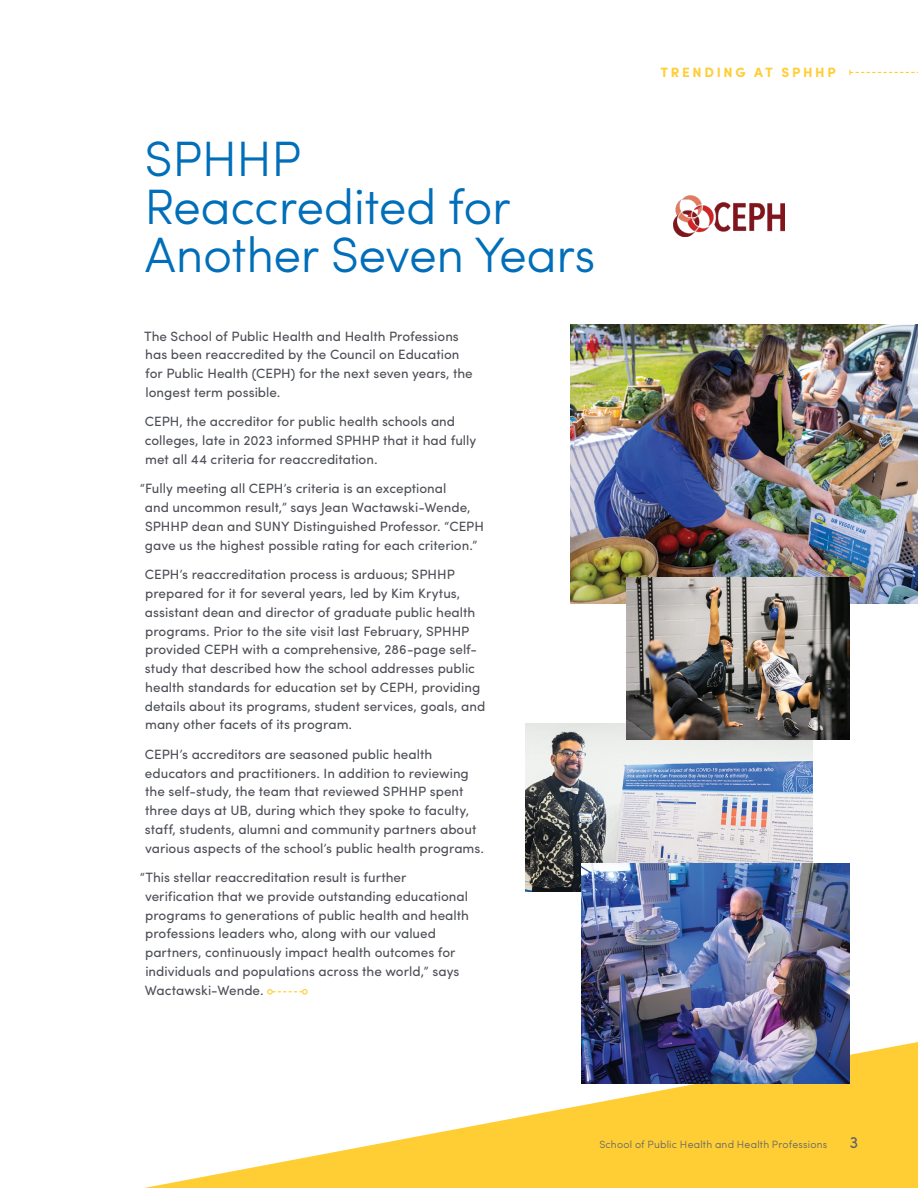
<style>
.page{position:relative;width:918px;height:1188px;background:#fff}
.page>*{position:absolute;margin:0;border:0;box-sizing:border-box;transform-origin:0 0}
.H1_5_-_Smaller_Basic_Headline__sofia{font:300 49.8px/48.2px "Sofia Pro";letter-spacing:-.01em;color:#006eb9}
.t1{font:16.5px "Sofia Pro";color:#5f636a}
.Body_Copy__Sofia{font:13.5px/18.8px "Sofia Pro";color:#4c4f55}
.Section_Header{font:700 13.5px "Sofia Pro";letter-spacing:.2em;color:#ffce35}
.t2{font:300 10.5px "Sofia Pro";letter-spacing:.02em;color:#5f636a}
</style>
<div class="page">
<img style="left:570px;top:324px;width:348px;height:280px">
<svg style="left:267px;top:989px;width:41px;height:6px"></svg>
<svg style="left:144px;top:1042px;width:774px;height:146px;fill:#ffce35"></svg>
<img style="left:673px;top:195px;width:112px;height:42px">
<svg style="left:849px;top:70px;width:69px;height:5px"></svg>
<img style="left:526px;top:724px;width:286px;height:167px">
<img style="left:626px;top:578px;width:223px;height:161px">
<img style="left:582px;top:864px;width:267px;height:219px">
<p class="H1_5_-_Smaller_Basic_Headline__sofia" style="left:145px;top:131px;width:453px">SPHHP<br>Reaccredited for<br>Another Seven Years</p>
<p class="Body_Copy__Sofia" style="left:144px;top:326px;width:330px">The School of Public Health and Health Professions has been reaccredited by the Council on Education for Public Health (CEPH) for the next seven years, the longest term possible.</p>
<p class="Body_Copy__Sofia" style="left:145px;top:411px;width:333px">CEPH, the accreditor for public health schools and colleges, late in 2023 informed SPHHP that it had fully met all 44 criteria for reaccreditation.</p>
<p class="Body_Copy__Sofia" style="left:145px;top:478px;width:341px;text-indent:-5px">“Fully meeting all CEPH’s criteria is an exceptional<br>and uncommon result,” says Jean Wactawski-Wende, SPHHP dean and SUNY Distinguished Professor. “CEPH gave us the highest possible rating for each criterion.”</p>
<p class="Body_Copy__Sofia" style="left:145px;top:564px;width:342px">CEPH’s reaccreditation process is arduous; SPHHP prepared for it for several years, led by Kim Krytus, assistant dean and director of graduate public health programs. Prior to the site visit last February, SPHHP provided CEPH with a comprehensive, 286-page self&shy;study that described how the school addresses public health standards for education set by CEPH, providing details about its programs, student services, goals, and many other facets of its program.</p>
<p class="Body_Copy__Sofia" style="left:145px;top:744px;width:341px">CEPH’s accreditors are seasoned public health educators and practitioners. In addition to reviewing the self-study, the team that reviewed SPHHP spent three days at UB, during which they spoke to faculty, staff, students, alumni and community partners about various aspects of the school’s public health programs.</p>
<p class="Body_Copy__Sofia" style="left:145px;top:867px;width:326px;text-indent:-5px">“This stellar reaccreditation result is further verification that we provide outstanding educational programs to generations of public health and health professions leaders who, along with our valued partners, continuously impact health outcomes for individuals and populations across the world,” says Wactawski-Wende.</p>
<p class="Section_Header" style="left:660px;top:62px;width:177px">TRENDING AT SPHHP</p>
<p class="t2" style="left:599px;top:1136px;width:230px">School of Public Health and Health Professions</p>
<p class="t1" style="left:849px;top:1130px;width:10px">3</p>
</div>
